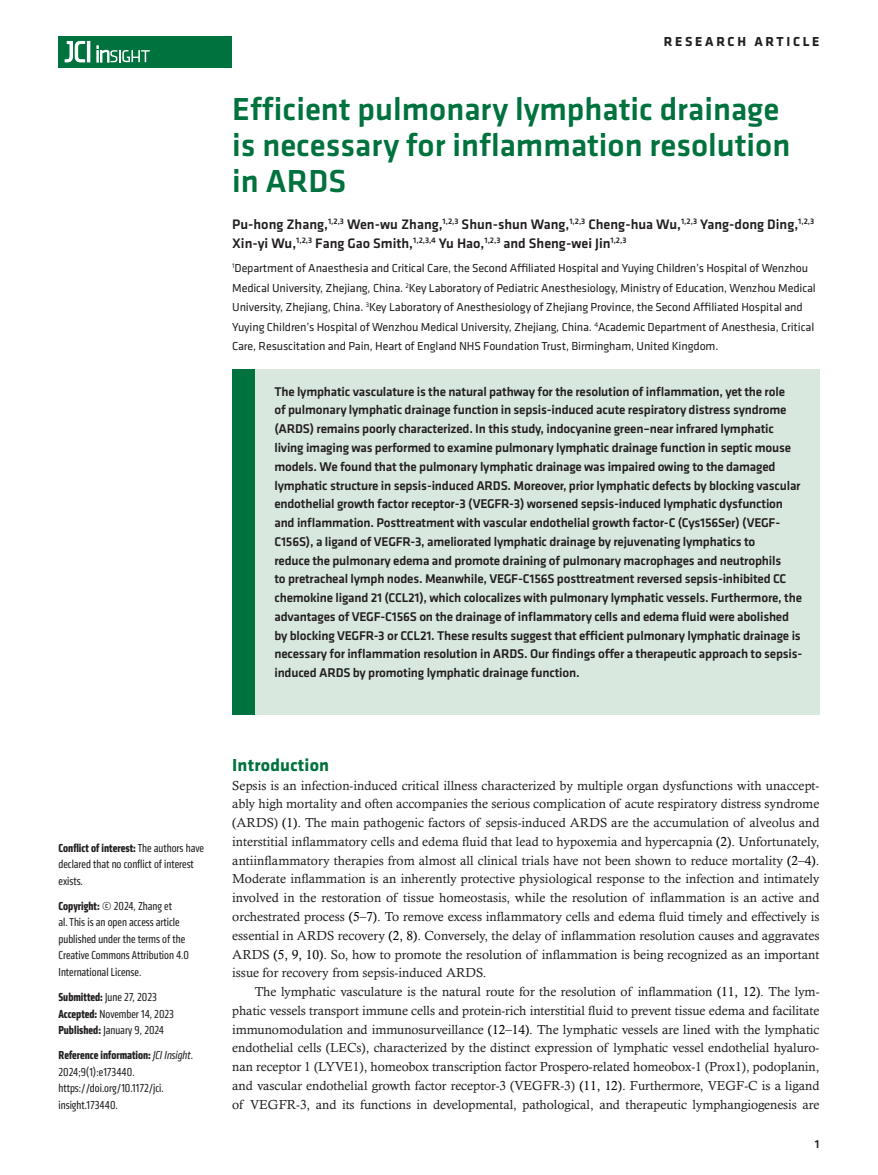
<style>
.page{position:relative;width:878px;height:1175px;background:#fff}
.page>*{position:absolute;margin:0;border:0;box-sizing:border-box;transform-origin:0 0}
.t1{font:500 33px/36px "Klavika Basic";color:#00723e}
.t2{font:700 18px "Klavika";letter-spacing:.01em;color:#00723e}
.t3{font:500 14.25px/19.5px "Klavika Basic";color:#231f20}
.t4{font:700 13.5px "Klavika Basic";letter-spacing:.2em;color:#231f20}
.t5{font:13.2px/18.8px "Calisto MT Std";letter-spacing:-.005em;color:#231f20;text-align:justify}
.t6{font:500 13.2px/18.8px "Klavika Basic";letter-spacing:-.015em;color:#231f20}
.t7{font:12px/19.5px "Klavika";letter-spacing:-.01em;color:#231f20}
.t8{font:condensed 12px/16.5px "Klavika";color:#231f20}
.t9{font:500 12px "Klavika Basic";color:#231f20}
.s1{font-weight:700}
.s2{font-style:italic}
.s3{color:#000}
</style>
<div class="page">
<div style="left:59px;top:36px;width:173px;height:31px;background:#00723e"></div>
<hr style="left:87px;top:41px;width:3px;height:21px;background:#fff">
<svg style="left:64px;top:41px;width:21px;height:22px"></svg>
<svg style="left:97px;top:46px;width:53px;height:16px"></svg>
<div style="left:232px;top:369px;width:587px;height:345px;background:#d8e8df"></div>
<div style="left:232px;top:369px;width:22px;height:345px;background:#00723e"></div>
<p class="t4" style="left:663px;top:32px;width:157px">RESEARCH ARTICLE</p>
<h1 class="t1" style="left:232px;top:91px;width:559px">Efficient pulmonary lymphatic drainage is necessary for inflammation resolution in ARDS</h1>
<p class="t3" style="left:232px;top:214px;width:583px">Pu-hong Zhang,<sup>1,2,3</sup> Wen-wu Zhang,<sup>1,2,3</sup> Shun-shun Wang,<sup>1,2,3</sup> Cheng-hua Wu,<sup>1,2,3</sup> Yang-dong Ding,<sup>1,2,3<br></sup>Xin-yi Wu,<sup>1,2,3</sup> Fang Gao Smith,<sup>1,2,3,4</sup> Yu Hao,<sup>1,2,3</sup> and Sheng-wei Jin<sup>1,2,3</sup></p>
<p class="t7" style="left:232px;top:258px;width:585px"><sup>1</sup>Department of Anaesthesia and Critical Care, the Second Affiliated Hospital and Yuying Children’s Hospital of Wenzhou Medical University, Zhejiang, China. <sup>2</sup>Key Laboratory of Pediatric Anesthesiology, Ministry of Education, Wenzhou Medical University, Zhejiang, China. <sup>3</sup>Key Laboratory of Anesthesiology of Zhejiang Province, the Second Affiliated Hospital and Yuying Children’s Hospital of Wenzhou Medical University, Zhejiang, China. <sup>4</sup>Academic Department of Anesthesia, Critical Care, Resuscitation and Pain, Heart of England NHS Foundation Trust, Birmingham, United Kingdom.</p>
<p class="t6" style="left:274px;top:381px;width:529px">The lymphatic vasculature is the natural pathway for the resolution of inflammation, yet the role<br>of pulmonary lymphatic drainage function in sepsis-induced acute respiratory distress syndrome (ARDS) remains poorly characterized. In this study, indocyanine green–near infrared lymphatic living imaging was performed to examine pulmonary lymphatic drainage function in septic mouse models. We found that the pulmonary lymphatic drainage was impaired owing to the damaged lymphatic structure in sepsis-induced ARDS. Moreover, prior lymphatic defects by blocking vascular endothelial growth factor receptor-3 (VEGFR-3) worsened sepsis-induced lymphatic dysfunction and inflammation. Posttreatment with vascular endothelial growth factor-C (Cys156Ser) (VEGF-C156S), a ligand of VEGFR-3, ameliorated lymphatic drainage by rejuvenating lymphatics to<br>reduce the pulmonary edema and promote draining of pulmonary macrophages and neutrophils<br>to pretracheal lymph nodes. Meanwhile, VEGF-C156S posttreatment reversed sepsis-inhibited CC chemokine ligand 21 (CCL21), which colocalizes with pulmonary lymphatic vessels. Furthermore, the advantages of VEGF-C156S on the drainage of inflammatory cells and edema fluid were abolished by blocking VEGFR-3 or CCL21. These results suggest that efficient pulmonary lymphatic drainage is necessary for inflammation resolution in ARDS. Our findings offer a therapeutic approach to sepsis&shy;induced ARDS by promoting lymphatic drainage function.</p>
<p class="t8" style="left:59px;top:839px;width:147px"><span class="s1">Conflict of interest:</span> The authors have declared that no conflict of interest exists.</p>
<p class="t8" style="left:59px;top:897px;width:132px"><span class="s1">Copyright:</span> © 2024, Zhang et<br>al. This is an open access article published under the terms of the<br>Creative Commons Attribution 4.0<br>International License.</p>
<p class="t8" style="left:59px;top:988px;width:117px"><span class="s1">Submitted:</span> June 27, 2023<br><span class="s1">Accepted:</span> November 14, 2023<br><span class="s1">Published:</span> January 9, 2024</p>
<p class="t8" style="left:59px;top:1046px;width:136px"><span class="s1">Reference information:</span> <span class="s2">JCI Insight</span>.<br>2024;9(1):e173440. https://doi.org/10.1172/jci. insight.173440.</p>
<h2 class="t2" style="left:232px;top:752px;width:98px">Introduction</h2>
<p class="t5" style="left:232px;top:775px;width:588px">Sepsis is an infection-induced critical illness characterized by multiple organ dysfunctions with unaccept&shy;ably high mortality and often accompanies the serious complication of acute respiratory distress syndrome (ARDS) <span class="s3">(1)</span>. The main pathogenic factors of sepsis-induced ARDS are the accumulation of alveolus and interstitial inflammatory cells and edema fluid that lead to hypoxemia and hypercapnia <span class="s3">(2)</span>. Unfortunately, antiinflammatory therapies from almost all clinical trials have not been shown to reduce mortality <span class="s3">(2–4)</span>.<br>Moderate inflammation is an inherently protective physiological response to the infection and intimately involved in the restoration of tissue homeostasis, while the resolution of inflammation is an active and orchestrated process <span class="s3">(5–7)</span>. To remove excess inflammatory cells and edema fluid timely and effectively is essential in ARDS recovery <span class="s3">(2, 8)</span>. Conversely, the delay of inflammation resolution causes and aggravates ARDS <span class="s3">(5, 9, 10)</span>. So, how to promote the resolution of inflammation is being recognized as an important issue for recovery from sepsis-induced ARDS.</p>
<p class="t5" style="left:232px;top:982px;width:588px;text-indent:22px">The lymphatic vasculature is the natural route for the resolution of inflammation <span class="s3">(11, 12)</span>. The lym&shy;phatic vessels transport immune cells and protein-rich interstitial fluid to prevent tissue edema and facilitate immunomodulation and immunosurveillance <span class="s3">(12–14)</span>. The lymphatic vessels are lined with the lymphatic endothelial cells (LECs), characterized by the distinct expression of lymphatic vessel endothelial hyaluro&shy;nan receptor 1 (LYVE1), homeobox transcription factor Prospero-related homeobox-1 (Prox1), podoplanin, and vascular endothelial growth factor receptor-3 (VEGFR-3) <span class="s3">(11, 12)</span>. Furthermore, VEGF-C is a ligand of VEGFR-3, and its functions in developmental, pathological, and therapeutic lymphangiogenesis are</p>
<p class="t9" style="left:814px;top:1135px;width:6px">1</p>
</div>
